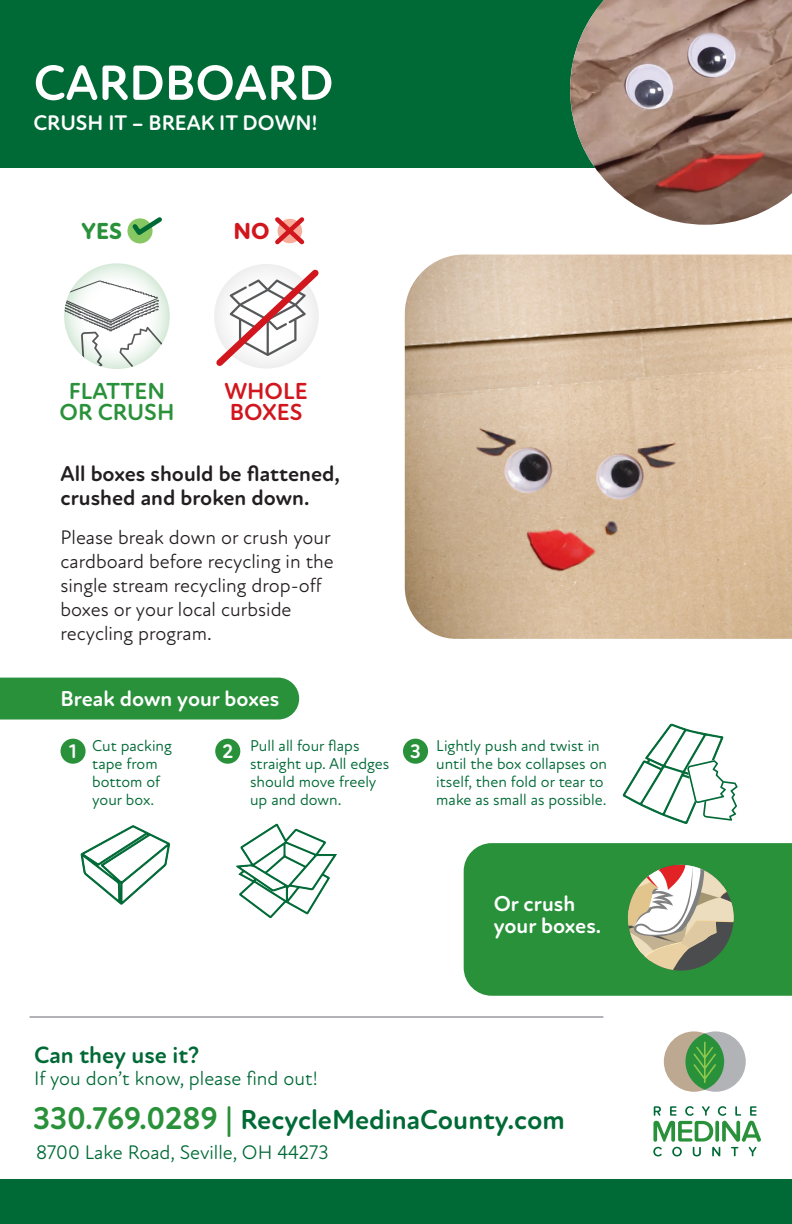
<style>
.page{position:relative;width:792px;height:1224px;background:#fff}
.page>*{position:absolute;margin:0;border:0;box-sizing:border-box;transform-origin:0 0}
.t1{font:700 50.4px "Atten Round New";color:#fff}
.t2{font:700 28px "Atten Round New";color:#006a36}
.t3{font:700 24px "Atten Round New";color:#006a36}
.t4{font:700 23.6px/21px "Atten Round New";color:#2a913b;text-align:center}
.t5{font:700 23.6px/21px "Atten Round New";color:#d1161e}
.t6{font:800 23.6px "Atten Round New";color:#2a913b}
.t7{font:800 23.6px "Atten Round New";color:#d1161e}
.t8{font:700 22px/24px "Atten Round New";color:#231f20}
.t9{font:700 22px/22px "Atten Round New";color:#fff}
.t10{font:700 21.6px "Atten Round New";color:#fff}
.t11{font:20px/24px "Atten Round New";color:#231f20}
.t12{font:20px "Atten Round New";color:#006a36}
.t13{font:700 20px "Atten Round New";color:#fff}
.t14{font:16px/18px "Atten Round New";color:#006a36}
.s1{font-size:32px;color:#2a913b}
</style>
<div class="page">
<div style="left:464px;top:843px;width:328px;height:153px;background:#2a913b"></div>
<div style="left:0;top:678px;width:299px;height:42px;background:#2a913b"></div>
<div style="left:0;top:0;width:792px;height:168px;background:#006a36"></div>
<div style="left:0;top:1179px;width:792px;height:45px;background:#006a36"></div>
<hr style="left:30px;top:1016px;width:573px;height:2px;background:#b2b3b6">
<div style="left:664px;top:1031px;width:60px;height:61px;background:#bda891;border-radius:50%"></div>
<div style="left:685px;top:1031px;width:61px;height:61px;background:#b2b3b7;border-radius:50%"></div>
<svg style="left:685px;top:1033px;width:39px;height:57px"></svg>
<svg style="left:653px;top:1106px;width:108px;height:50px"></svg>
<svg style="left:693px;top:1042px;width:23px;height:41px"></svg>
<svg style="left:127px;top:217px;width:35px;height:26px"></svg>
<div style="left:63px;top:262px;width:110px;height:108px;background:#2a913b;opacity:.39"></div>
<svg style="left:275px;top:217px;width:30px;height:28px"></svg>
<img style="left:570px;top:0;width:222px;height:225px">
<img style="left:405px;top:255px;width:387px;height:384px">
<svg style="left:214px;top:264px;width:105px;height:104px"></svg>
<svg style="left:61px;top:739px;width:25px;height:25px"></svg>
<svg style="left:215px;top:739px;width:25px;height:25px"></svg>
<svg style="left:403px;top:739px;width:25px;height:25px"></svg>
<svg style="left:80px;top:825px;width:90px;height:80px"></svg>
<svg style="left:236px;top:823px;width:101px;height:96px"></svg>
<svg style="left:623px;top:723px;width:115px;height:101px"></svg>
<svg style="left:628px;top:865px;width:106px;height:106px"></svg>
<h1 class="t1" style="left:34px;top:53px;width:302px">CARDBOARD</h1>
<h3 class="t10" style="left:34px;top:110px;width:285px">CRUSH IT – BREAK IT DOWN!</h3>
<h3 class="t6" style="left:82px;top:217px;width:42px">YES</h3>
<h3 class="t7" style="left:234px;top:217px;width:38px">NO</h3>
<h3 class="t4" style="left:60px;top:381px;width:116px">FLATTEN<br>OR CRUSH</h3>
<h3 class="t5" style="left:224px;top:381px;width:85px">WHOLE<br>BOXES</h3>
<h3 class="t8" style="left:61px;top:462px;width:281px">All boxes should be flattened, crushed and broken down.</h3>
<p class="t11" style="left:61px;top:526px;width:275px">Please break down or crush your cardboard before recycling in the single stream recycling drop-off boxes or your local curbside recycling program.</p>
<h3 class="t9" style="left:61px;top:689px;width:220px">Break down your boxes</h3>
<p class="t14" style="left:92px;top:737px;width:81px">Cut packing tape from bottom of your box.</p>
<p class="t14" style="left:250px;top:737px;width:141px">Pull all four flaps straight up. All edges should move freely up and down.</p>
<p class="t14" style="left:436px;top:737px;width:172px">Lightly push and twist in until the box collapses on itself, then fold or tear to make as small as possible.</p>
<p class="t13" style="left:69px;top:740px;width:9px">1</p>
<p class="t13" style="left:222px;top:740px;width:12px">2</p>
<p class="t13" style="left:410px;top:740px;width:12px">3</p>
<h3 class="t9" style="left:494px;top:893px;width:109px">Or crush your boxes.</h3>
<h3 class="t3" style="left:34px;top:1040px;width:167px">Can they use it?</h3>
<p class="t12" style="left:34px;top:1066px;width:285px">If you don’t know, please find out!</p>
<h2 class="t2" style="left:33px;top:1103px;width:533px"><span class="s1">330.769.0289 |</span> RecycleMedinaCounty.com</h2>
<p class="t12" style="left:36px;top:1140px;width:294px">8700 Lake Road, Seville, OH 44273</p>
</div>
